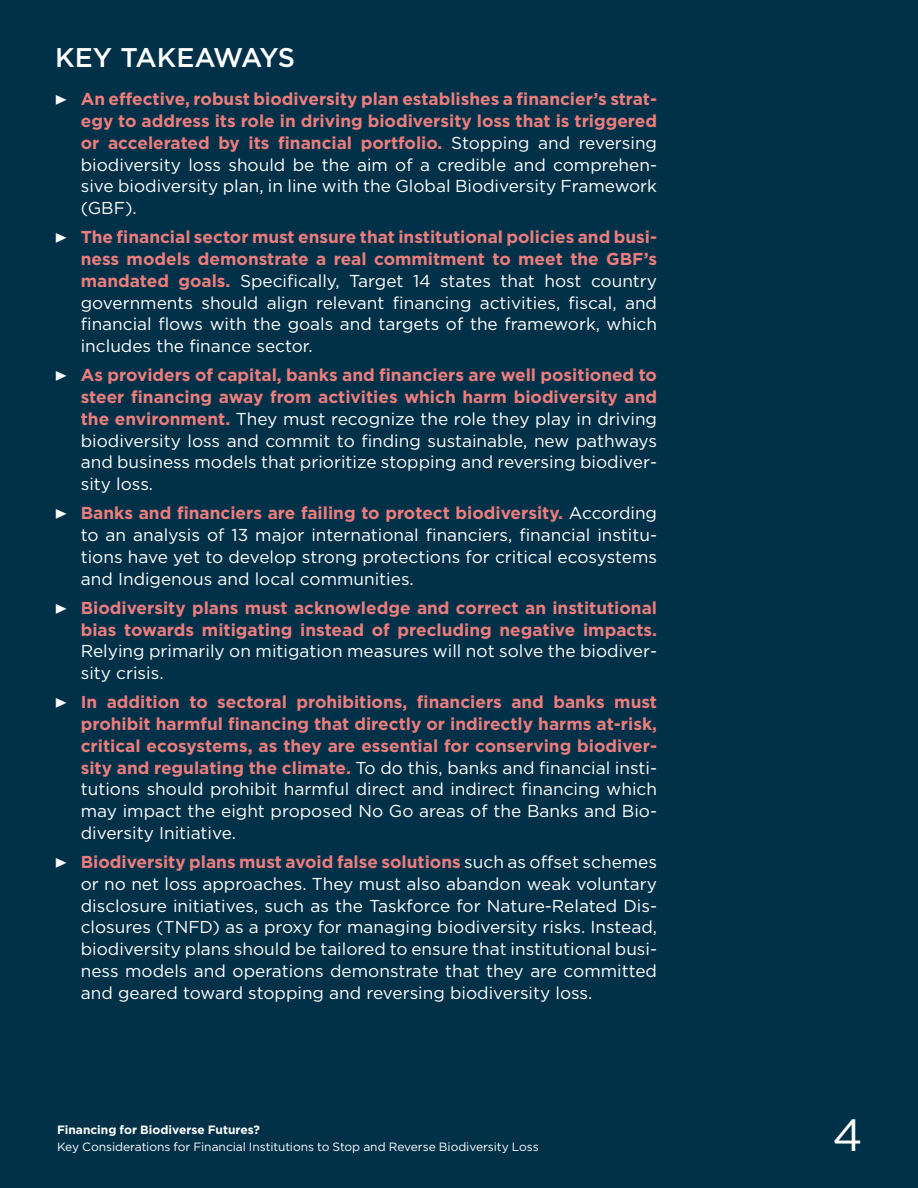
<style>
.page{position:relative;width:918px;height:1188px;background:#003149}
.page>*{position:absolute;margin:0;border:0;box-sizing:border-box;transform-origin:0 0}
.t1{font:45px "Gotham";color:#fff}
.Key_rec_-_title{font:500 27px "Gotham";letter-spacing:-.02em;color:#fff}
.t2{font:17.25px/21.8px "Gotham";color:#fff;text-align:justify}
.t3{font:700 17.25px/21.8px "Gotham";color:#ed7d7c;text-align:justify}
.t4{font:12px "Gotham";letter-spacing:-.01em;color:#fff}
.t5{font:700 12px "Gotham";color:#fff}
.s1{font-family:"Acumin Pro";font-weight:400;color:#fff}
.s2{font-weight:400;color:#fff}
.s3{font-family:"Acumin Pro"}
.s4{font-weight:700;color:#ed7d7c}
</style>
<div class="page">
<p class="Key_rec_-_title" style="left:55px;top:39px;width:241px">KEY TAKEAWAYS</p>
<p class="t3" style="left:81px;top:88px;width:578px;text-indent:-26px"><span class="s1">▶</span> An effective, robust biodiversity plan establishes a financier’s strat&shy;egy to address its role in driving biodiversity loss that is triggered or accelerated by its financial portfolio. <span class="s2">Stopping and reversing biodiversity loss should be the aim of a credible and comprehen&shy;sive biodiversity plan, in line with the Global Biodiversity Framework (GBF).</span></p>
<p class="t2" style="left:81px;top:226px;width:578px;text-indent:-26px"><span class="s3">▶</span> <span class="s4">The financial sector must ensure that institutional policies and busi&shy;ness models demonstrate a real commitment to meet the GBF’s mandated goals.</span> Specifically, Target 14 states that host country governments should align relevant financing activities, fiscal, and financial flows with the goals and targets of the framework, which includes the finance sector.</p>
<p class="t2" style="left:81px;top:364px;width:578px;text-indent:-26px"><span class="s3">▶</span> <span class="s4">As providers of capital, banks and financiers are well positioned to steer financing away from activities which harm biodiversity and the environment.</span> They must recognize the role they play in driving biodiversity loss and commit to finding sustainable, new pathways and business models that prioritize stopping and reversing biodiver&shy;sity loss.</p>
<p class="t2" style="left:81px;top:502px;width:578px;text-indent:-26px"><span class="s3">▶</span> <span class="s4">Banks and financiers are failing to protect biodiversity.</span> According to an analysis of 13 major international financiers, financial institu&shy;tions have yet to develop strong protections for critical ecosystems and Indigenous and local communities.</p>
<p class="t3" style="left:81px;top:597px;width:578px;text-indent:-26px"><span class="s1">▶</span> Biodiversity plans must acknowledge and correct an institutional bias towards mitigating instead of precluding negative impacts.<br><span class="s2">Relying primarily on mitigation measures will not solve the biodiver&shy;sity crisis.</span></p>
<p class="t3" style="left:81px;top:691px;width:578px;text-indent:-26px"><span class="s1">▶</span> In addition to sectoral prohibitions, financiers and banks must prohibit harmful financing that directly or indirectly harms at-risk, critical ecosystems, as they are essential for conserving biodiver&shy;sity and regulating the climate. <span class="s2">To do this, banks and financial insti&shy;tutions should prohibit harmful direct and indirect financing which may impact the eight proposed No Go areas of the Banks and Bio&shy;diversity Initiative.</span></p>
<p class="t2" style="left:81px;top:851px;width:578px;text-indent:-26px"><span class="s3">▶</span> <span class="s4">Biodiversity plans must avoid false solutions</span> such as offset schemes or no net loss approaches. They must also abandon weak voluntary disclosure initiatives, such as the Taskforce for Nature-Related Dis&shy;closures (TNFD) as a proxy for managing biodiversity risks. Instead, biodiversity plans should be tailored to ensure that institutional busi&shy;ness models and operations demonstrate that they are committed and geared toward stopping and reversing biodiversity loss.</p>
<p class="t5" style="left:57px;top:1122px;width:205px">Financing for Biodiverse Futures?</p>
<p class="t4" style="left:57px;top:1139px;width:483px">Key Considerations for Financial Institutions to Stop and Reverse Biodiversity Loss</p>
<h1 class="t1" style="left:833px;top:1106px;width:32px">4</h1>
</div>
